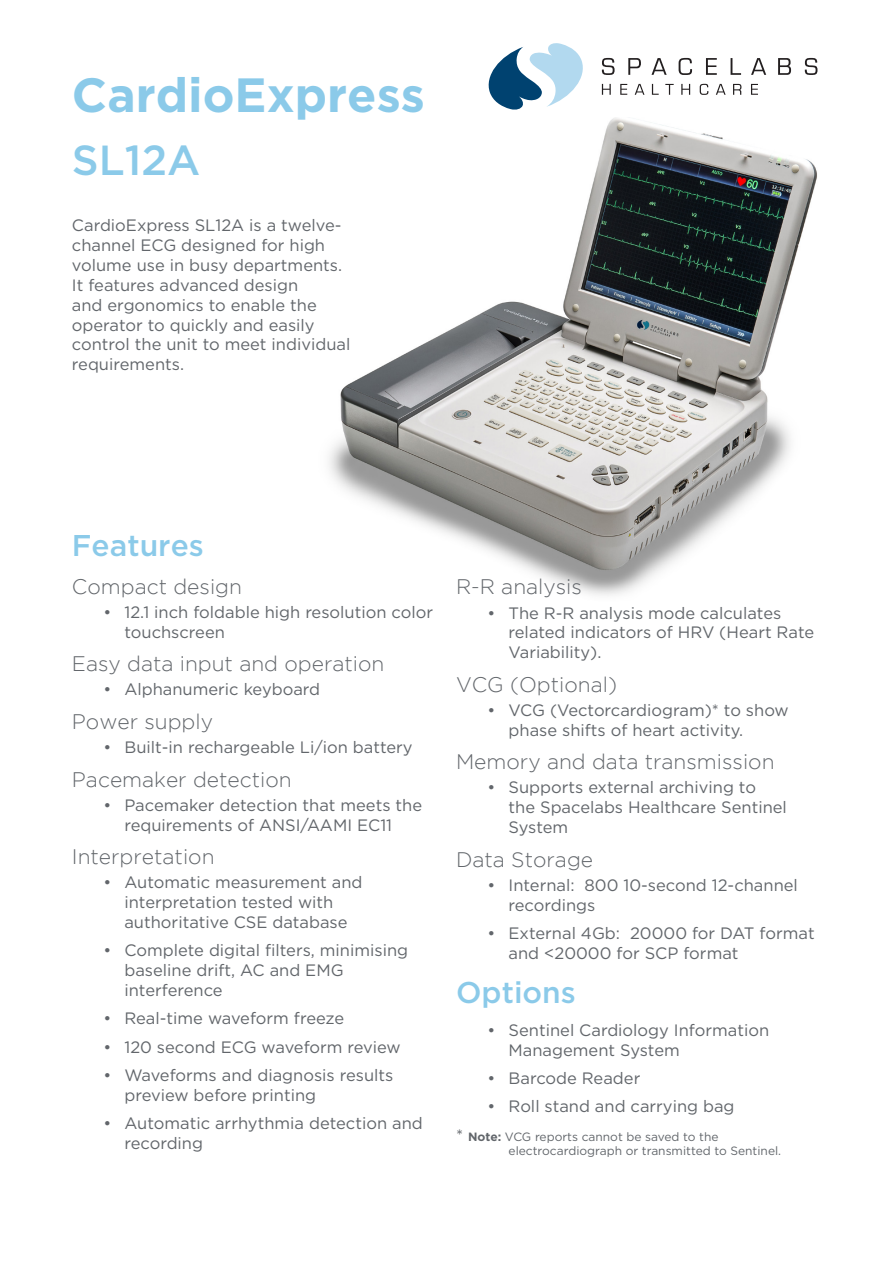
<style>
.page{position:relative;width:893px;height:1263px;background:#fff}
.page>*{position:absolute;margin:0;border:0;box-sizing:border-box;transform-origin:0 0}
.Headding_1_Blue{font:700 48px "Gotham";color:#8bcae9}
.Headding_2_Lrg_Blue{font:500 42px "Gotham";color:#8bcae9}
.Headding_2_Blue{font:500 30px "Gotham";color:#8bcae9}
.Headding_3{font:300 21px "Gotham";color:#62666b}
.t1{font:16.5px/19.8px "Gotham";color:#62666b}
.t2{font:12px/14.4px "Gotham";color:#62666b}
.s1{font-size:16.5px}
.s2{font-weight:700}
</style>
<div class="page">
<svg style="left:488px;top:43px;width:95px;height:67px"></svg>
<svg style="left:602px;top:58px;width:13px;height:17px"></svg>
<svg style="left:628px;top:58px;width:13px;height:17px"></svg>
<svg style="left:651px;top:58px;width:16px;height:17px"></svg>
<svg style="left:679px;top:58px;width:13px;height:17px"></svg>
<svg style="left:706px;top:58px;width:11px;height:17px"></svg>
<svg style="left:731px;top:58px;width:10px;height:17px"></svg>
<svg style="left:751px;top:58px;width:15px;height:17px"></svg>
<svg style="left:778px;top:58px;width:13px;height:17px"></svg>
<svg style="left:804px;top:58px;width:13px;height:17px"></svg>
<svg style="left:602px;top:84px;width:9px;height:11px"></svg>
<svg style="left:620px;top:84px;width:7px;height:11px"></svg>
<svg style="left:635px;top:84px;width:9px;height:11px"></svg>
<svg style="left:652px;top:84px;width:7px;height:11px"></svg>
<svg style="left:665px;top:84px;width:9px;height:11px"></svg>
<svg style="left:681px;top:84px;width:9px;height:11px"></svg>
<svg style="left:700px;top:84px;width:8px;height:11px"></svg>
<svg style="left:716px;top:84px;width:10px;height:11px"></svg>
<svg style="left:733px;top:84px;width:8px;height:11px"></svg>
<svg style="left:751px;top:84px;width:7px;height:11px"></svg>
<img style="left:329px;top:117px;width:488px;height:479px">
<p class="Headding_1_Blue" style="left:72px;top:63px;width:354px">CardioExpress</p>
<p class="Headding_2_Lrg_Blue" style="left:72px;top:133px;width:130px">SL12A</p>
<p class="t1" style="left:72px;top:215px;width:280px">CardioExpress SL12A is a twelve&shy;channel ECG designed for high volume use in busy departments.<br>It features advanced design<br>and ergonomics to enable the operator to quickly and easily control the unit to meet individual requirements.</p>
<p class="Headding_2_Blue" style="left:72px;top:525px;width:133px">Features</p>
<p class="Headding_3" style="left:72px;top:575px;width:172px">Compact design</p>
<p class="t1" style="left:124px;top:602px;width:310px;text-indent:-21px">• 12.1 inch foldable high resolution color touchscreen</p>
<p class="Headding_3" style="left:72px;top:652px;width:314px">Easy data input and operation</p>
<p class="t1" style="left:103px;top:679px;width:218px">• Alphanumeric keyboard</p>
<p class="Headding_3" style="left:72px;top:710px;width:143px">Power supply</p>
<p class="t1" style="left:103px;top:737px;width:311px">• Built-in rechargeable Li/ion battery</p>
<p class="Headding_3" style="left:72px;top:768px;width:221px">Pacemaker detection</p>
<p class="t1" style="left:103px;top:795px;width:320px;text-align:center">• Pacemaker detection that meets the requirements of ANSI/AAMI EC11</p>
<p class="Headding_3" style="left:72px;top:845px;width:144px">Interpretation</p>
<p class="t1" style="left:103px;top:872px;width:261px;text-align:center">• Automatic measurement and interpretation tested with authoritative CSE database</p>
<p class="t1" style="left:124px;top:940px;width:285px;text-indent:-21px">• Complete digital filters, minimising baseline drift, AC and EMG interference</p>
<p class="t1" style="left:103px;top:1008px;width:242px">• Real-time waveform freeze</p>
<p class="t1" style="left:103px;top:1036px;width:299px">• 120 second ECG waveform review</p>
<p class="t1" style="left:124px;top:1065px;width:271px;text-indent:-21px">• Waveforms and diagnosis results preview before printing</p>
<p class="t1" style="left:124px;top:1113px;width:300px;text-indent:-21px">• Automatic arrhythmia detection and recording</p>
<p class="Headding_3" style="left:456px;top:576px;width:127px">R-R analysis</p>
<p class="t1" style="left:509px;top:602px;width:307px;text-indent:-21px">• The R-R analysis mode calculates related indicators of HRV (Heart Rate<br>Variability).</p>
<p class="Headding_3" style="left:456px;top:673px;width:163px">VCG (Optional)</p>
<p class="t1" style="left:509px;top:700px;width:282px;text-indent:-21px">• VCG (Vectorcardiogram)* to show phase shifts of heart activity.</p>
<p class="Headding_3" style="left:456px;top:750px;width:320px">Memory and data transmission</p>
<p class="t1" style="left:509px;top:777px;width:280px;text-indent:-21px">• Supports external archiving to<br>the Spacelabs Healthcare Sentinel<br>System</p>
<p class="Headding_3" style="left:456px;top:848px;width:139px">Data Storage</p>
<p class="t1" style="left:509px;top:875px;width:291px;text-indent:-21px">• Internal: 800 10-second 12-channel recordings</p>
<p class="t1" style="left:509px;top:923px;width:308px;text-indent:-21px">• External 4Gb: 20000 for DAT format and &lt;20000 for SCP format</p>
<p class="Headding_2_Blue" style="left:456px;top:973px;width:121px">Options</p>
<p class="t1" style="left:509px;top:1020px;width:262px;text-indent:-21px">• Sentinel Cardiology Information<br>Management System</p>
<p class="t1" style="left:488px;top:1068px;width:154px">• Barcode Reader</p>
<p class="t1" style="left:488px;top:1096px;width:248px">• Roll stand and carrying bag</p>
<p class="t2" style="left:509px;top:1129px;width:274px;text-indent:-52px"><span class="s1">*</span> <span class="s2">Note:</span> VCG reports cannot be saved to the electrocardiograph or transmitted to Sentinel.</p>
</div>
